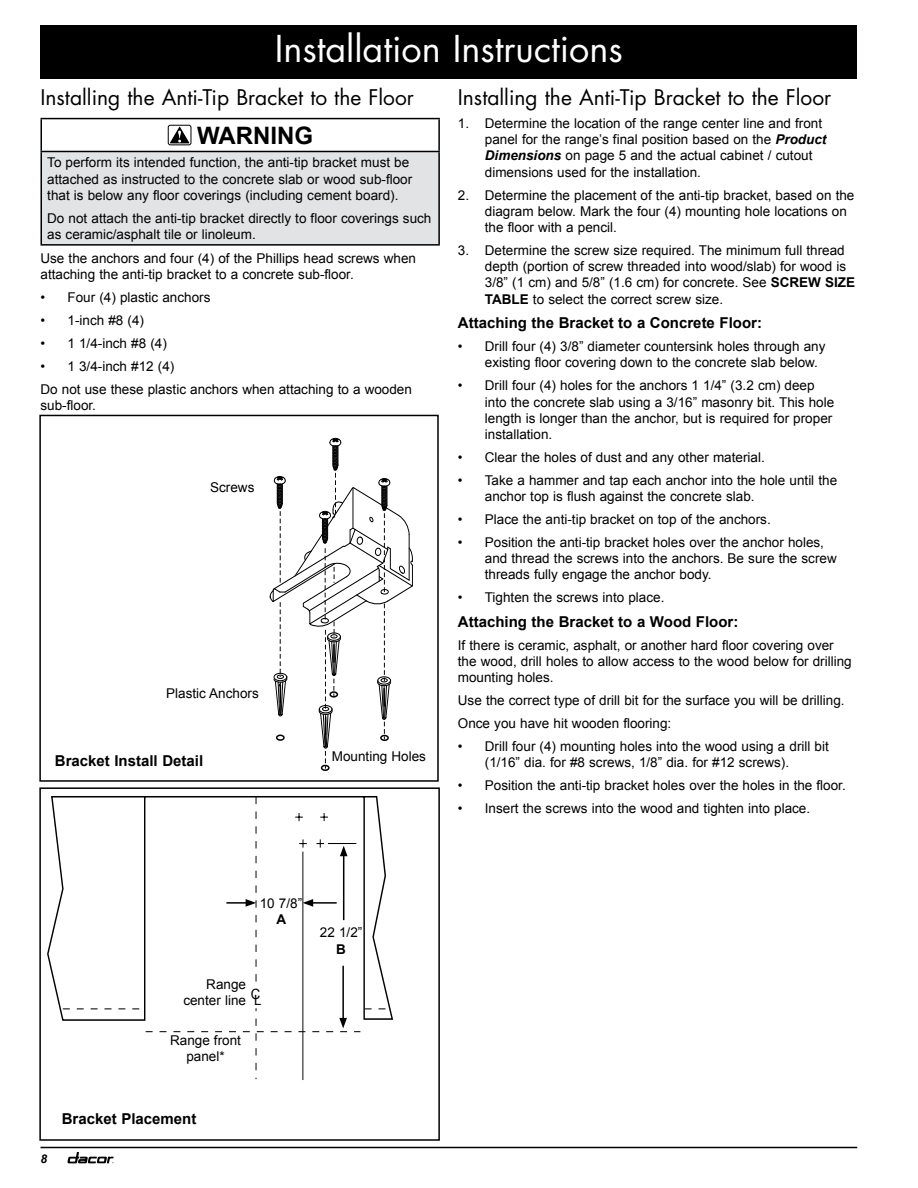
<style>
.page{position:relative;width:918px;height:1188px;background:#fff}
.page>*{position:absolute;margin:0;border:0;box-sizing:border-box;transform-origin:0 0}
.t1{font:36px "Futura Std";color:#fff}
.t2{font:700 24px "Arial";color:#000}
.t3{font:21px "Futura Std";color:#000}
.t4{font:700 15px "Arial";color:#000}
.t5{font:14.1px "Arial";color:#000;scale:.94 1}
.t6{font:13.5px/16.2px "Arial";color:#000}
.t7{font:700 13.5px "Arial";color:#000}
.t8{font:italic 700 12px "Arial";color:#000}
.s1{font-weight:700;font-style:italic}
.s2{font-weight:700}
</style>
<div class="page">
<svg style="left:68px;top:1152px;width:46px;height:11px"></svg>
<hr style="left:40px;top:1147px;width:817px;height:1px;background:#000">
<div style="left:41px;top:151px;width:398px;height:94px;background:#e2e3e4"></div>
<hr style="left:40px;top:118px;width:400px;height:1px;background:#000">
<hr style="left:40px;top:119px;width:2px;height:32px;background:#000">
<hr style="left:438px;top:119px;width:2px;height:32px;background:#000">
<hr style="left:40px;top:151px;width:400px;height:1px;background:#000">
<hr style="left:40px;top:152px;width:2px;height:92px;background:#000">
<hr style="left:438px;top:152px;width:2px;height:92px;background:#000">
<hr style="left:40px;top:244px;width:400px;height:2px;background:#000">
<div style="left:168px;top:125px;width:23px;height:20px;border:1px solid #000;border-radius:2px"></div>
<svg style="left:170px;top:126px;width:20px;height:17px"></svg>
<div style="left:40px;top:25px;width:817px;height:54px;background:#000"></div>
<svg style="left:47px;top:796px;width:347px;height:225px"></svg>
<div style="left:321px;top:765px;width:9px;height:6px;border:1px solid #000;border-radius:50%"></div>
<hr style="left:303px;top:852px;width:1px;height:228px;background:#000">
<svg style="left:269px;top:438px;width:144px;height:331px"></svg>
<div style="left:39px;top:415px;width:400px;height:367px;border:2px solid #000"></div>
<div style="left:39px;top:787px;width:401px;height:354px;border:2px solid #000"></div>
<svg style="left:63px;top:797px;width:325px;height:282px"></svg>
<h1 class="t1" style="left:275px;top:26px;width:349px">Installation Instructions</h1>
<h3 class="t3" style="left:40px;top:84px;width:375px">Installing the Anti-Tip Bracket to the Floor</h3>
<h2 class="t2" style="left:197px;top:120px;width:117px">WARNING</h2>
<p class="t6" style="left:47px;top:155px;width:367px">To perform its intended function, the anti-tip bracket must be attached as instructed to the concrete slab or wood sub-floor that is below any floor coverings (including cement board).</p>
<p class="t6" style="left:47px;top:210px;width:386px">Do not attach the anti-tip bracket directly to floor coverings such as ceramic/asphalt tile or linoleum.</p>
<p class="t6" style="left:40px;top:250px;width:377px">Use the anchors and four (4) of the Phillips head screws when attaching the anti-tip bracket to a concrete sub-floor.</p>
<p class="t6" style="left:40px;top:289px;width:171px">• Four (4) plastic anchors</p>
<p class="t6" style="left:40px;top:312px;width:105px">• 1-inch #8 (4)</p>
<p class="t6" style="left:40px;top:335px;width:128px">• 1 1/4-inch #8 (4)</p>
<p class="t6" style="left:40px;top:354px;width:373px;line-height:23px">• 1 3/4-inch #12 (4)<br>Do not use these plastic anchors when attaching to a wooden</p>
<p class="t6" style="left:40px;top:397px;width:57px">sub-floor.</p>
<p class="t6" style="left:210px;top:479px;width:46px">Screws</p>
<p class="t6" style="left:166px;top:686px;width:94px">Plastic Anchors</p>
<p class="t4" style="left:55px;top:751px;width:150px">Bracket Install Detail</p>
<p class="t6" style="left:332px;top:748px;width:96px">Mounting Holes</p>
<h3 class="t3" style="left:458px;top:84px;width:375px">Installing the Anti-Tip Bracket to the Floor</h3>
<p class="t6" style="left:485px;top:115px;width:343px;text-indent:-27px">1. Determine the location of the range center line and front panel for the range’s final position based on the <span class="s1">Product Dimensions</span> on page 5 and the actual cabinet / cutout dimensions used for the installation.</p>
<p class="t6" style="left:485px;top:187px;width:371px;text-indent:-27px">2. Determine the placement of the anti-tip bracket, based on the diagram below. Mark the four (4) mounting hole locations on the floor with a pencil.</p>
<p class="t6" style="left:485px;top:242px;width:372px;text-indent:-27px">3. Determine the screw size required. The minimum full thread depth (portion of screw threaded into wood/slab) for wood is 3/8” (1 cm) and 5/8” (1.6 cm) for concrete. See <span class="s2">SCREW SIZE TABLE</span> to select the correct screw size.</p>
<p class="t4" style="left:458px;top:313px;width:306px">Attaching the Bracket to a Concrete Floor:</p>
<p class="t6" style="left:485px;top:339px;width:342px;text-indent:-27px">• Drill four (4) 3/8” diameter countersink holes through any existing floor covering down to the concrete slab below.</p>
<p class="t6" style="left:485px;top:378px;width:351px;text-indent:-27px">• Drill four (4) holes for the anchors 1 1/4” (3.2 cm) deep into the concrete slab using a 3/16” masonry bit. This hole length is longer than the anchor, but is required for proper installation.</p>
<p class="t6" style="left:458px;top:449px;width:308px">• Clear the holes of dust and any other material.</p>
<p class="t6" style="left:485px;top:472px;width:354px;text-indent:-27px">• Take a hammer and tap each anchor into the hole until the anchor top is flush against the concrete slab.</p>
<p class="t6" style="left:458px;top:511px;width:314px">• Place the anti-tip bracket on top of the anchors.</p>
<p class="t6" style="left:485px;top:534px;width:353px;text-indent:-27px">• Position the anti-tip bracket holes over the anchor holes, and thread the screws into the anchors. Be sure the screw threads fully engage the anchor body.</p>
<p class="t6" style="left:458px;top:590px;width:208px">• Tighten the screws into place.</p>
<p class="t4" style="left:458px;top:612px;width:282px">Attaching the Bracket to a Wood Floor:</p>
<p class="t6" style="left:458px;top:637px;width:395px">If there is ceramic, asphalt, or another hard floor covering over the wood, drill holes to allow access to the wood below for drilling mounting holes.</p>
<p class="t6" style="left:458px;top:689px;width:388px;line-height:23px">Use the correct type of drill bit for the surface you will be drilling.<br>Once you have hit wooden flooring:</p>
<p class="t6" style="left:485px;top:739px;width:346px;text-indent:-27px">• Drill four (4) mounting holes into the wood using a drill bit (1/16” dia. for #8 screws, 1/8” dia. for #12 screws).</p>
<p class="t6" style="left:458px;top:778px;width:389px">• Position the anti-tip bracket holes over the holes in the floor.</p>
<p class="t6" style="left:458px;top:801px;width:354px">• Insert the screws into the wood and tighten into place.</p>
<p class="t6" style="left:260px;top:895px;width:44px">10 7/8”</p>
<p class="t7" style="left:276px;top:910px;width:11px">A</p>
<p class="t6" style="left:183px;top:976px;width:64px;text-align:right">Range center line</p>
<p class="t6" style="left:170px;top:1033px;width:72px;text-align:center">Range front panel*</p>
<p class="t5" style="left:251px;top:987px;width:13px">CL</p>
<p class="t6" style="left:320px;top:925px;width:44px">22 1/2”</p>
<p class="t7" style="left:336px;top:940px;width:11px">B</p>
<p class="t8" style="left:40px;top:1151px;width:8px">8</p>
<p class="t4" style="left:62px;top:1109px;width:136px">Bracket Placement</p>
</div>
